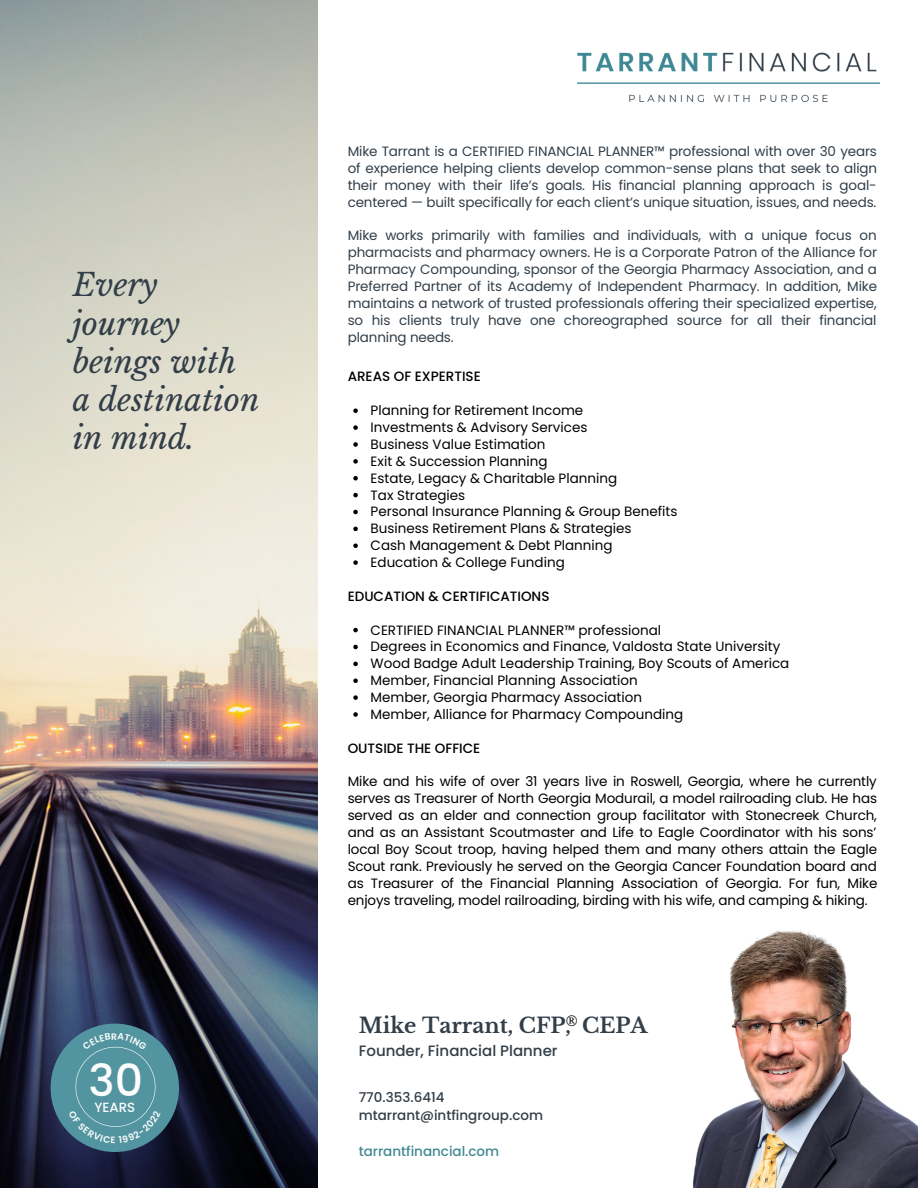
<style>
.page{position:relative;width:918px;height:1188px;background:#fff}
.page>*{position:absolute;margin:0;border:0;box-sizing:border-box;transform-origin:0 0}
.t1{font:500 44.1px "Poppins";color:#fcfcfc}
.t2{font:italic 30.9px/38.2px "Libre Baskerville";color:#323e48}
.t3{font:700 21px "Libre Baskerville";color:#323e48}
.t4{font:500 15px "Poppins";color:#323e48}
.t5{font:13.5px/16.8px "Poppins";color:#000}
.t6{font:13.5px/16.8px "Poppins";letter-spacing:-.01em;color:#323e48;text-align:justify}
.t7{font:500 13.5px "Poppins";color:#000}
.t8{font:500 13.5px/18px "Poppins";color:#323e48}
.t9{font:500 13.5px "Poppins";color:#418993}
.t10{font:500 13.35px "Poppins";color:#fcfcfc}
</style>
<div class="page">
<img style="left:0;top:0;width:317px;height:1188px">
<img style="left:692px;top:930px;width:226px;height:258px">
<img style="left:578px;top:52px;width:301px;height:50px">
<div style="left:51px;top:1024px;width:128px;height:128px;background:#5295a1;border-radius:50%"></div>
<svg style="left:353px;top:408px;width:5px;height:5px"></svg>
<svg style="left:353px;top:425px;width:5px;height:5px"></svg>
<svg style="left:353px;top:442px;width:5px;height:5px"></svg>
<svg style="left:353px;top:459px;width:5px;height:5px"></svg>
<svg style="left:353px;top:476px;width:5px;height:4px"></svg>
<svg style="left:353px;top:493px;width:5px;height:4px"></svg>
<svg style="left:353px;top:510px;width:5px;height:4px"></svg>
<svg style="left:353px;top:527px;width:5px;height:4px"></svg>
<svg style="left:353px;top:543px;width:5px;height:5px"></svg>
<svg style="left:353px;top:560px;width:5px;height:5px"></svg>
<svg style="left:353px;top:628px;width:5px;height:4px"></svg>
<svg style="left:353px;top:645px;width:5px;height:4px"></svg>
<svg style="left:353px;top:662px;width:5px;height:4px"></svg>
<svg style="left:353px;top:678px;width:5px;height:5px"></svg>
<svg style="left:353px;top:695px;width:5px;height:5px"></svg>
<svg style="left:353px;top:712px;width:5px;height:5px"></svg>
<svg style="left:69px;top:1033px;width:89px;height:110px"></svg>
<h2 class="t2" style="left:73px;top:266px;width:188px">Every journey beings with a destination in mind.</h2>
<h1 class="t1" style="left:89px;top:1050px;width:56px">30</h1>
<p class="t10" style="left:94px;top:1098px;width:42px">YEARS</p>
<p class="t6" style="left:348px;top:143px;width:531px">Mike Tarrant is a CERTIFIED FINANCIAL PLANNER™ professional with over 30 years of experience helping clients develop common-sense plans that seek to align their money with their life’s goals. His financial planning approach is goal&shy;centered — built specifically for each client’s unique situation, issues, and needs.</p>
<p class="t6" style="left:348px;top:227px;width:531px">Mike works primarily with families and individuals, with a unique focus on pharmacists and pharmacy owners. He is a Corporate Patron of the Alliance for Pharmacy Compounding, sponsor of the Georgia Pharmacy Association, and a Preferred Partner of its Academy of Independent Pharmacy. In addition, Mike maintains a network of trusted professionals offering their specialized expertise, so his clients truly have one choreographed source for all their financial planning needs.</p>
<p class="t7" style="left:348px;top:367px;width:135px">AREAS OF EXPERTISE</p>
<p class="t5" style="left:371px;top:402px;width:308px">Planning for Retirement Income<br>Investments &amp; Advisory Services<br>Business Value Estimation<br>Exit &amp; Succession Planning<br>Estate, Legacy &amp; Charitable Planning<br>Tax Strategies<br>Personal Insurance Planning &amp; Group Benefits<br>Business Retirement Plans &amp; Strategies<br>Cash Management &amp; Debt Planning<br>Education &amp; College Funding</p>
<p class="t7" style="left:348px;top:587px;width:203px">EDUCATION &amp; CERTIFICATIONS</p>
<p class="t5" style="left:371px;top:621px;width:420px">CERTIFIED FINANCIAL PLANNER™ professional<br>Degrees in Economics and Finance, Valdosta State University Wood Badge Adult Leadership Training, Boy Scouts of America Member, Financial Planning Association<br>Member, Georgia Pharmacy Association<br>Member, Alliance for Pharmacy Compounding</p>
<p class="t7" style="left:348px;top:739px;width:134px">OUTSIDE THE OFFICE</p>
<p class="t5" style="left:348px;top:773px;width:531px;text-align:justify">Mike and his wife of over 31 years live in Roswell, Georgia, where he currently serves as Treasurer of North Georgia Modurail, a model railroading club. He has served as an elder and connection group facilitator with Stonecreek Church, and as an Assistant Scoutmaster and Life to Eagle Coordinator with his sons’ local Boy Scout troop, having helped them and many others attain the Eagle Scout rank. Previously he served on the Georgia Cancer Foundation board and as Treasurer of the Financial Planning Association of Georgia. For fun, Mike enjoys traveling, model railroading, birding with his wife, and camping &amp; hiking.</p>
<h3 class="t3" style="left:359px;top:1013px;width:290px">Mike Tarrant, CFP,<sup>®</sup> CEPA</h3>
<p class="t4" style="left:359px;top:1040px;width:201px">Founder, Financial Planner</p>
<p class="t8" style="left:359px;top:1088px;width:186px">770.353.6414 mtarrant@intfingroup.com</p>
<p class="t9" style="left:359px;top:1142px;width:142px">tarrantfinancial.com</p>
</div>
